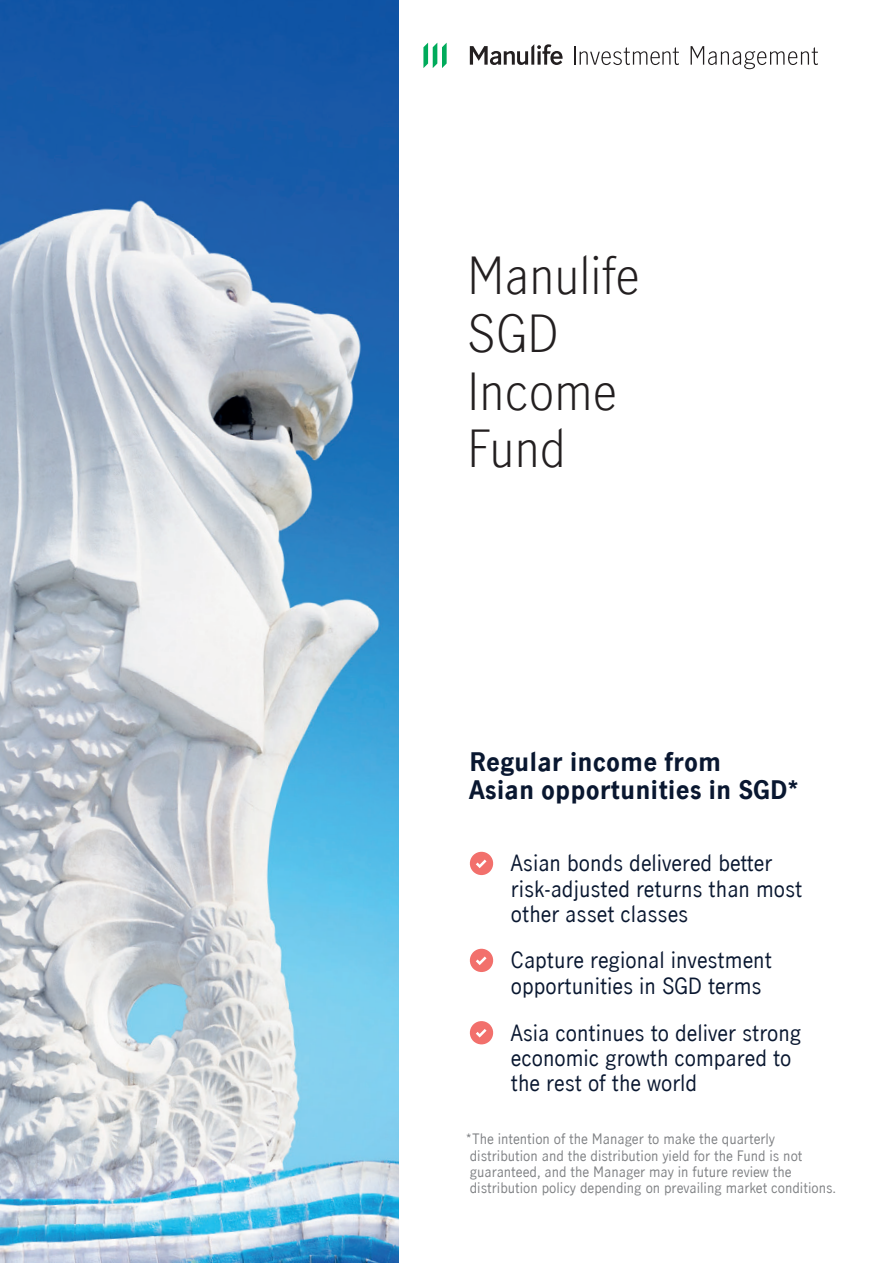
<style>
.page{position:relative;width:893px;height:1263px;background:#fff}
.page>*{position:absolute;margin:0;border:0;box-sizing:border-box;transform-origin:0 0}
.t1{font:300 48px/57.6px "Manulife JH Sans";color:#231f20}
.t2{font:700 24px/28.8px "Manulife JH Sans";color:#091730}
.t3{font:21px/25.2px "Manulife JH Sans";color:#091730}
.t4{font:13.5px/16.2px "Manulife JH Sans";color:#808285}
</style>
<div class="page">
<img style="left:0;top:0;width:399px;height:1263px">
<svg style="left:469px;top:852px;width:25px;height:23px"></svg>
<svg style="left:469px;top:949px;width:25px;height:23px"></svg>
<svg style="left:469px;top:1021px;width:25px;height:23px"></svg>
<svg style="left:470px;top:44px;width:93px;height:21px"></svg>
<svg style="left:423px;top:43px;width:24px;height:25px"></svg>
<svg style="left:574px;top:46px;width:105px;height:19px"></svg>
<svg style="left:691px;top:46px;width:127px;height:23px"></svg>
<h1 class="t1" style="left:467px;top:245px;width:174px">Manulife<br>SGD<br>Income<br>Fund</h1>
<h2 class="t2" style="left:469px;top:746px;width:331px">Regular income from<br>Asian opportunities in SGD*</h2>
<h3 class="t3" style="left:511px;top:850px;width:263px">Asian bonds delivered better</h3>
<h3 class="t3" style="left:511px;top:875px;width:293px">risk-adjusted returns than most other asset classes</h3>
<h3 class="t3" style="left:511px;top:947px;width:262px">Capture regional investment opportunities in SGD terms</h3>
<h3 class="t3" style="left:511px;top:1019px;width:292px">Asia continues to deliver strong economic growth compared to the rest of the world</h3>
<p class="t4" style="left:470px;top:1130px;width:368px;text-indent:-4px">*The intention of the Manager to make the quarterly distribution and the distribution yield for the Fund is not guaranteed, and the Manager may in future review the distribution policy depending on prevailing market conditions.</p>
</div>
